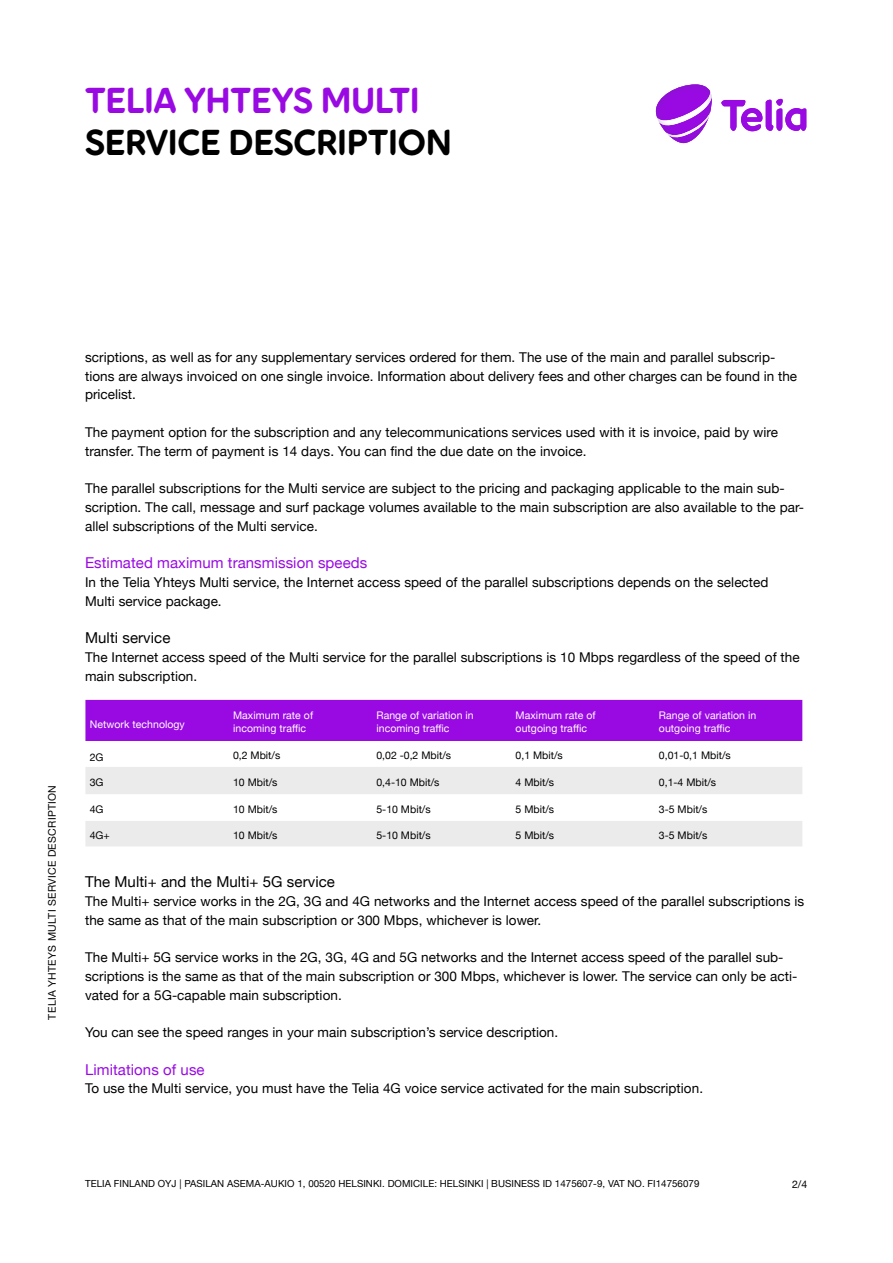
<style>
.page{position:relative;width:893px;height:1263px;background:#fff}
.page>*{position:absolute;margin:0;border:0;box-sizing:border-box;transform-origin:0 0}
.t1{font:36px "Pebble CAPS";letter-spacing:-.005em;color:#000}
.t2{font:36px "Pebble CAPS";letter-spacing:-.005em;color:#990ae3}
.t3{font:15px "Helvetica Neue";letter-spacing:.005em;color:#990ae3}
.t4{font:15px "Helvetica Neue";letter-spacing:.005em;color:#000}
.t5{font:13.5px/18.8px "Helvetica Neue";letter-spacing:.005em;color:#000}
.t6{font:10.5px "Helvetica Neue";color:#000}
.t7{font:10.5px/12.6px "Helvetica Neue";letter-spacing:.005em;color:#fff}
.t8{font:10.5px "Helvetica Neue";letter-spacing:.03em;color:#000}
.t9{font:9.75px "Helvetica Neue";letter-spacing:.005em;color:#000}
</style>
<div class="page">
<svg style="left:721px;top:99px;width:85px;height:32px"></svg>
<svg style="left:656px;top:84px;width:56px;height:59px"></svg>
<div style="left:85px;top:700px;width:717px;height:41px;background:#990ae3"></div>
<svg style="left:85px;top:767px;width:717px;height:79px;fill:#ebebeb"></svg>
<h1 class="t2" style="left:85px;top:77px;width:336px">TELIA YHTEYS MULTI</h1>
<h1 class="t1" style="left:85px;top:119px;width:368px">SERVICE DESCRIPTION</h1>
<p class="t8" style="left:44px;top:1019px;width:236px;rotate:-90deg">TELIA YHTEYS MULTI SERVICE DESCRIPTION</p>
<p class="t5" style="left:85px;top:349px;width:714px">scriptions, as well as for any supplementary services ordered for them. The use of the main and parallel subscrip&shy;tions are always invoiced on one single invoice. Information about delivery fees and other charges can be found in the pricelist.</p>
<p class="t5" style="left:85px;top:424px;width:694px">The payment option for the subscription and any telecommunications services used with it is invoice, paid by wire transfer. The term of payment is 14 days. You can find the due date on the invoice.</p>
<p class="t5" style="left:85px;top:480px;width:721px">The parallel subscriptions for the Multi service are subject to the pricing and packaging applicable to the main sub&shy;scription. The call, message and surf package volumes available to the main subscription are also available to the par&shy;allel subscriptions of the Multi service.</p>
<p class="t3" style="left:85px;top:552px;width:284px">Estimated maximum transmission speeds</p>
<p class="t5" style="left:85px;top:574px;width:685px">In the Telia Yhteys Multi service, the Internet access speed of the parallel subscriptions depends on the selected<br>Multi service package.</p>
<p class="t4" style="left:85px;top:627px;width:87px">Multi service</p>
<p class="t5" style="left:85px;top:649px;width:716px">The Internet access speed of the Multi service for the parallel subscriptions is 10 Mbps regardless of the speed of the main subscription.</p>
<p class="t7" style="left:90px;top:718px;width:97px">Network technology</p>
<p class="t7" style="left:233px;top:710px;width:82px">Maximum rate of incoming traffic</p>
<p class="t7" style="left:376px;top:710px;width:99px">Range of variation in incoming traffic</p>
<p class="t7" style="left:516px;top:710px;width:82px">Maximum rate of outgoing traffic</p>
<p class="t7" style="left:659px;top:710px;width:99px">Range of variation in outgoing traffic</p>
<p class="t6" style="left:90px;top:750px;width:15px">2G</p>
<p class="t6" style="left:233px;top:748px;width:49px">0,2 Mbit/s</p>
<p class="t6" style="left:376px;top:748px;width:76px">0,02 -0,2 Mbit/s</p>
<p class="t6" style="left:516px;top:748px;width:49px">0,1 Mbit/s</p>
<p class="t6" style="left:659px;top:748px;width:73px">0,01-0,1 Mbit/s</p>
<p class="t6" style="left:90px;top:774px;width:15px">3G</p>
<p class="t6" style="left:233px;top:774px;width:46px">10 Mbit/s</p>
<p class="t6" style="left:376px;top:774px;width:65px">0,4-10 Mbit/s</p>
<p class="t6" style="left:516px;top:774px;width:40px">4 Mbit/s</p>
<p class="t6" style="left:659px;top:774px;width:59px">0,1-4 Mbit/s</p>
<p class="t6" style="left:90px;top:801px;width:15px">4G</p>
<p class="t6" style="left:233px;top:801px;width:46px">10 Mbit/s</p>
<p class="t6" style="left:376px;top:801px;width:56px">5-10 Mbit/s</p>
<p class="t6" style="left:516px;top:801px;width:40px">5 Mbit/s</p>
<p class="t6" style="left:659px;top:801px;width:50px">3-5 Mbit/s</p>
<p class="t6" style="left:90px;top:827px;width:22px">4G+</p>
<p class="t6" style="left:233px;top:827px;width:46px">10 Mbit/s</p>
<p class="t6" style="left:376px;top:827px;width:56px">5-10 Mbit/s</p>
<p class="t6" style="left:516px;top:827px;width:40px">5 Mbit/s</p>
<p class="t6" style="left:659px;top:827px;width:50px">3-5 Mbit/s</p>
<p class="t4" style="left:85px;top:871px;width:251px">The Multi+ and the Multi+ 5G service</p>
<p class="t5" style="left:85px;top:892px;width:721px">The Multi+ service works in the 2G, 3G and 4G networks and the Internet access speed of the parallel subscriptions is the same as that of the main subscription or 300 Mbps, whichever is lower.</p>
<p class="t5" style="left:85px;top:949px;width:714px">The Multi+ 5G service works in the 2G, 3G, 4G and 5G networks and the Internet access speed of the parallel sub&shy;scriptions is the same as that of the main subscription or 300 Mbps, whichever is lower. The service can only be acti&shy;vated for a 5G-capable main subscription.</p>
<p class="t5" style="left:85px;top:1024px;width:475px">You can see the speed ranges in your main subscription’s service description.</p>
<p class="t3" style="left:85px;top:1058px;width:121px">Limitations of use</p>
<p class="t5" style="left:85px;top:1080px;width:620px">To use the Multi service, you must have the Telia 4G voice service activated for the main subscription.</p>
<p class="t9" style="left:85px;top:1177px;width:616px">TELIA FINLAND OYJ | PASILAN ASEMA-AUKIO 1, 00520 HELSINKI. DOMICILE: HELSINKI | BUSINESS ID 1475607-9, VAT NO. FI14756079</p>
<p class="t6" style="left:792px;top:1176px;width:17px">2/4</p>
</div>
